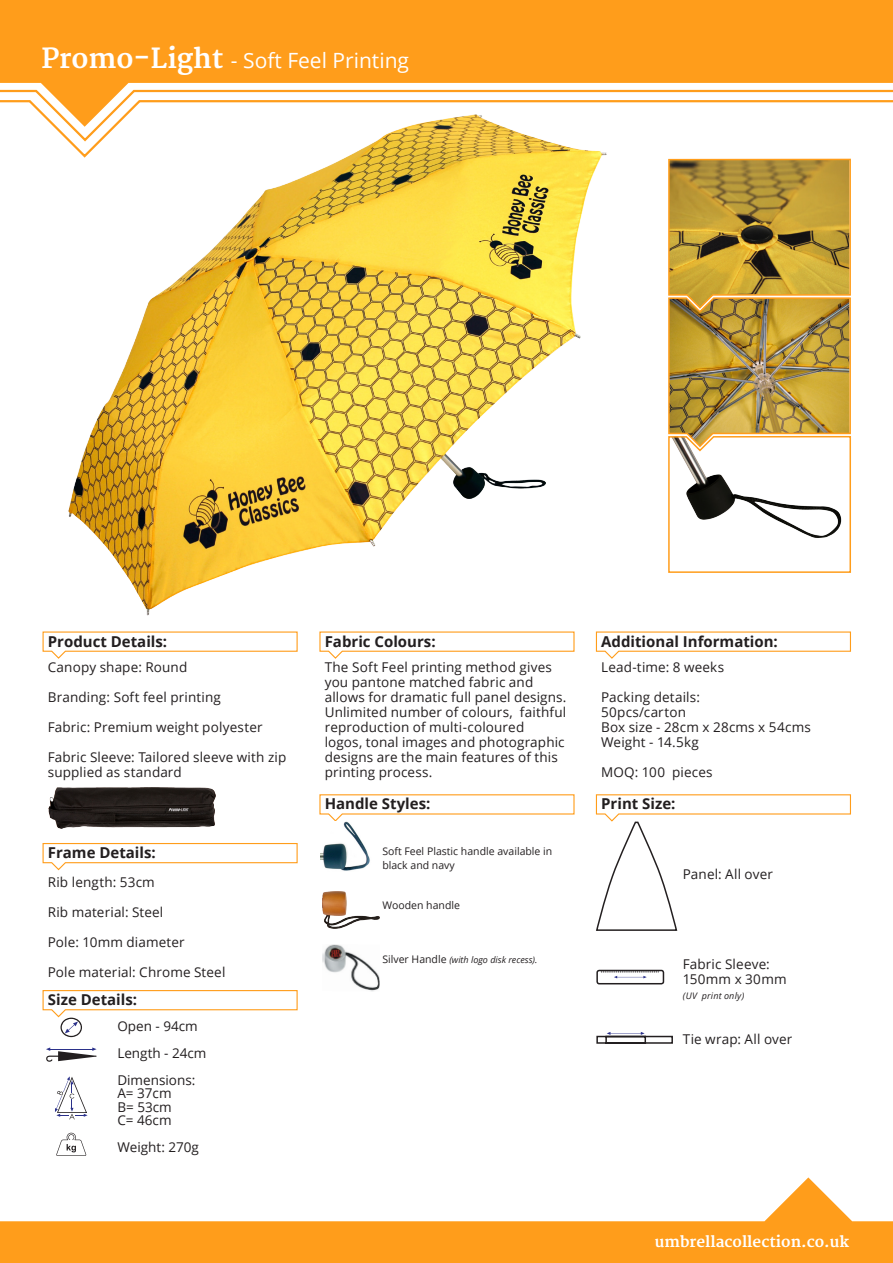
<style>
.page{position:relative;width:893px;height:1263px;background:#fff}
.page>*{position:absolute;margin:0;border:0;box-sizing:border-box;transform-origin:0 0}
.t1{font:21px "Open Sans";color:#fff}
.t2{font:700 15px "Open Sans";color:#231f20}
.t3{font:700 15px "Merriweather";color:#fff}
.t4{font:13.5px/15px "Open Sans";letter-spacing:.01em;color:#231f20}
.t5{font:10.5px/13.5px "Open Sans";color:#231f20}
.t6{font:italic 9px "Open Sans";color:#231f20}
.t7{font:italic 9px "Open Sans";letter-spacing:.025em;color:#231f20}
.s1{font-family:"Merriweather";font-weight:700;font-size:27px}
.s2{font-style:normal;font-size:10.5px}
</style>
<div class="page">
<svg style="left:0;top:0;width:893px;height:127px;fill:#ff9d1b"></svg>
<svg style="left:0;top:1177px;width:893px;height:86px;fill:#ff9d1b"></svg>
<img style="left:668px;top:158px;width:183px;height:415px">
<svg style="left:319px;top:631px;width:256px;height:28px"></svg>
<svg style="left:42px;top:631px;width:256px;height:28px"></svg>
<svg style="left:595px;top:631px;width:256px;height:28px"></svg>
<svg style="left:46px;top:1047px;width:51px;height:15px"></svg>
<svg style="left:55px;top:1076px;width:33px;height:43px"></svg>
<svg style="left:42px;top:990px;width:256px;height:47px"></svg>
<svg style="left:56px;top:1133px;width:30px;height:23px"></svg>
<svg style="left:42px;top:843px;width:256px;height:28px"></svg>
<svg style="left:595px;top:794px;width:256px;height:137px"></svg>
<div style="left:596px;top:970px;width:68px;height:14px;border:2px solid #231f20;border-radius:2px"></div>
<svg style="left:601px;top:972px;width:58px;height:6px"></svg>
<svg style="left:596px;top:1032px;width:77px;height:12px"></svg>
<svg style="left:319px;top:794px;width:256px;height:27px"></svg>
<img style="left:320px;top:821px;width:50px;height:50px">
<img style="left:323px;top:891px;width:56px;height:38px">
<img style="left:322px;top:944px;width:58px;height:47px">
<img style="left:49px;top:788px;width:166px;height:40px">
<img style="left:62px;top:111px;width:553px;height:505px">
<h1 class="t1" style="left:41px;top:46px;width:369px"><span class="s1">Promo-Light</span> - Soft Feel Printing</h1>
<p class="t2" style="left:48px;top:630px;width:121px">Product Details:</p>
<p class="t4" style="left:48px;top:660px;width:141px">Canopy shape: Round</p>
<p class="t4" style="left:48px;top:690px;width:175px">Branding: Soft feel printing</p>
<p class="t4" style="left:48px;top:720px;width:216px">Fabric: Premium weight polyester</p>
<p class="t4" style="left:48px;top:750px;width:240px">Fabric Sleeve: Tailored sleeve with zip supplied as standard</p>
<p class="t2" style="left:48px;top:842px;width:110px">Frame Details:</p>
<p class="t4" style="left:48px;top:874px;width:109px">Rib length: 53cm</p>
<p class="t4" style="left:48px;top:904px;width:117px">Rib material: Steel</p>
<p class="t4" style="left:48px;top:934px;width:138px">Pole: 10mm diameter</p>
<p class="t4" style="left:48px;top:964px;width:179px">Pole material: Chrome Steel</p>
<p class="t2" style="left:48px;top:989px;width:91px">Size Details:</p>
<p class="t4" style="left:117px;top:1012px;width:91px;line-height:27px">Open - 94cm<br>Length - 24cm<br>Dimensions:</p>
<p class="t4" style="left:117px;top:1086px;width:56px;line-height:13.5px;text-align:justify">A= 37cm B= 53cm C= 46cm</p>
<p class="t4" style="left:117px;top:1140px;width:83px">Weight: 270g</p>
<p class="t2" style="left:325px;top:630px;width:112px">Fabric Colours:</p>
<p class="t4" style="left:325px;top:660px;width:243px">The Soft Feel printing method gives you pantone matched fabric and allows for dramatic full panel designs.<br>Unlimited number of colours, faithful reproduction of multi-coloured<br>logos, tonal images and photographic designs are the main features of this printing process.</p>
<p class="t2" style="left:601px;top:630px;width:178px">Additional Information:</p>
<p class="t4" style="left:601px;top:660px;width:125px">Lead-time: 8 weeks</p>
<p class="t4" style="left:601px;top:690px;width:211px">Packing details:<br>50pcs/carton<br>Box size - 28cm x 28cms x 54cms<br>Weight - 14.5kg</p>
<p class="t4" style="left:601px;top:765px;width:113px">MOQ: 100 pieces</p>
<p class="t2" style="left:325px;top:793px;width:107px">Handle Styles:</p>
<p class="t2" style="left:601px;top:793px;width:76px">Print Size:</p>
<p class="t5" style="left:382px;top:844px;width:171px">Soft Feel Plastic handle available in black and navy</p>
<p class="t5" style="left:382px;top:898px;width:79px">Wooden handle</p>
<p class="t4" style="left:683px;top:866px;width:92px">Panel: All over</p>
<p class="t6" style="left:382px;top:954px;width:157px"><span class="s2">Silver Handle</span> (with logo disk recess).</p>
<p class="t4" style="left:683px;top:956px;width:105px">Fabric Sleeve:<br>150mm x 30mm</p>
<p class="t7" style="left:683px;top:989px;width:63px">(UV print only)</p>
<p class="t4" style="left:683px;top:1031px;width:111px">Tie wrap: All over</p>
<p class="t3" style="left:655px;top:1233px;width:196px">umbrellacollection.co.uk</p>
</div>
